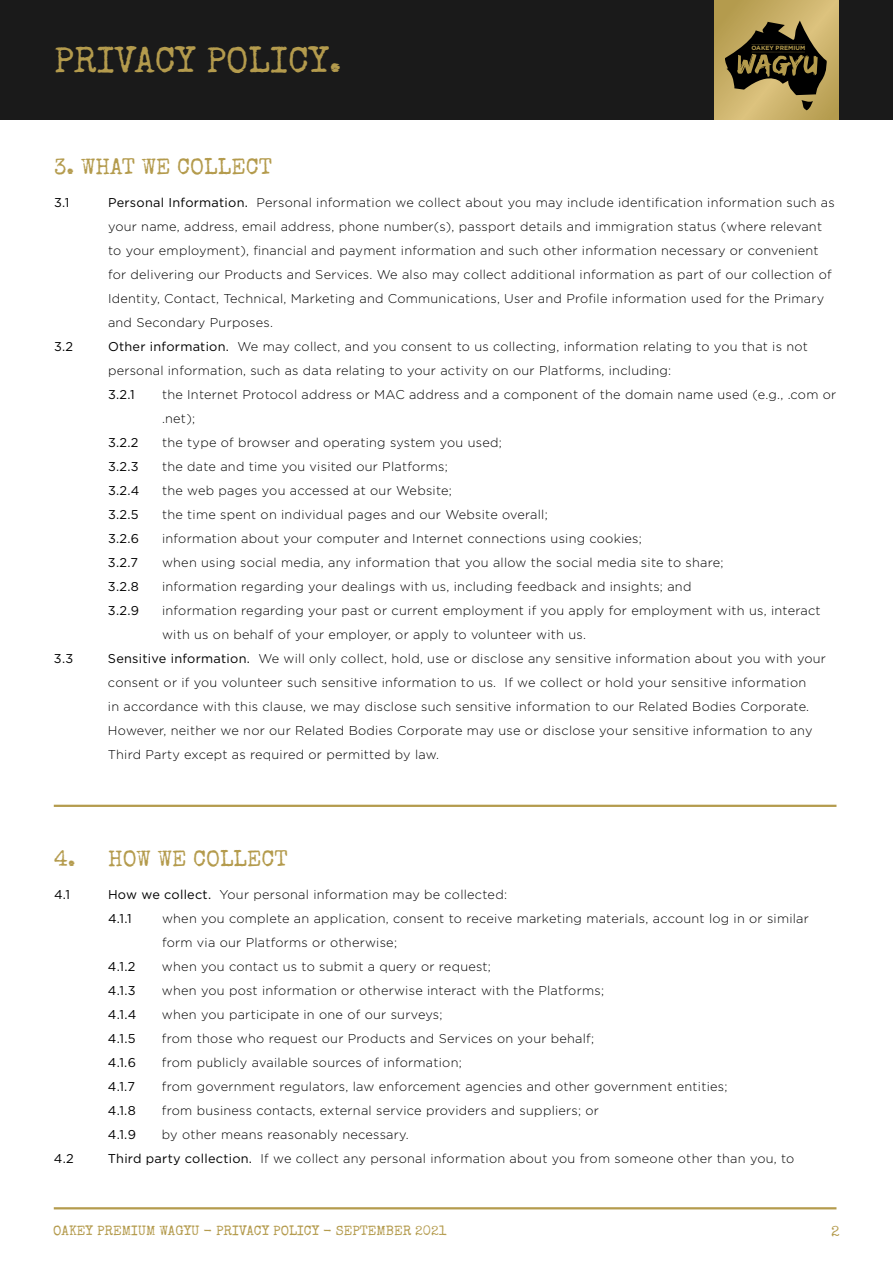
<style>
.page{position:relative;width:893px;height:1263px;background:#fff}
.page>*{position:absolute;margin:0;border:0;box-sizing:border-box;transform-origin:0 0}
.t1{font:36px "Special Elite";color:#b49b4d}
.t2{font:22.5px "Special Elite";color:#b49b4d}
.t3{font:15px "Special Elite";color:#b49b4d}
.t4{font:13.5px "Special Elite";color:#b49b4d}
.t5{font:300 12.75px/24px "Gotham";letter-spacing:.02em;color:#000}
.t6{font:12.75px "Gotham";color:#000}
.t7{font:700 6px "Gotham";color:#b49b4d}
.s1{font-weight:400}
</style>
<div class="page">
<div style="left:0;top:0;width:893px;height:119px;background:#1a1a1a"></div>
<svg style="left:715px;top:0;width:124px;height:119px;background:#c5ac63"></svg>
<svg style="left:724px;top:21px;width:104px;height:89px;background:#74653b"></svg>
<hr style="left:54px;top:1207px;width:782px;height:2px;background:#b49b4d">
<hr style="left:54px;top:805px;width:782px;height:2px;background:#b49b4d">
<h1 class="t1" style="left:54px;top:38px;width:289px">PRIVACY POLICY.</h1>
<p class="t7" style="left:751px;top:44px;width:55px">OAKEY PREMIUM</p>
<h2 class="t2" style="left:54px;top:153px;width:220px">3. WHAT WE COLLECT</h2>
<p class="t6" style="left:54px;top:195px;width:17px">3.1</p>
<p class="t5" style="left:108px;top:190px;width:728px"><span class="s1">Personal Information.</span> Personal information we collect about you may include identification information such as your name, address, email address, phone number(s), passport details and immigration status (where relevant to your employment), financial and payment information and such other information necessary or convenient for delivering our Products and Services. We also may collect additional information as part of our collection of Identity, Contact, Technical, Marketing and Communications, User and Profile information used for the Primary and Secondary Purposes.</p>
<p class="t6" style="left:54px;top:339px;width:21px">3.2</p>
<p class="t5" style="left:108px;top:334px;width:701px"><span class="s1">Other information.</span> We may collect, and you consent to us collecting, information relating to you that is not personal information, such as data relating to your activity on our Platforms, including:</p>
<p class="t6" style="left:108px;top:387px;width:28px">3.2.1</p>
<p class="t5" style="left:162px;top:382px;width:676px">the Internet Protocol address or MAC address and a component of the domain name used (e.g., .com or .net);</p>
<p class="t6" style="left:108px;top:435px;width:32px">3.2.2</p>
<p class="t5" style="left:162px;top:430px;width:341px">the type of browser and operating system you used;</p>
<p class="t6" style="left:108px;top:459px;width:32px">3.2.3</p>
<p class="t5" style="left:162px;top:454px;width:287px">the date and time you visited our Platforms;</p>
<p class="t6" style="left:108px;top:483px;width:33px">3.2.4</p>
<p class="t5" style="left:162px;top:478px;width:291px">the web pages you accessed at our Website;</p>
<p class="t6" style="left:108px;top:507px;width:32px">3.2.5</p>
<p class="t5" style="left:162px;top:502px;width:387px">the time spent on individual pages and our Website overall;</p>
<p class="t6" style="left:108px;top:531px;width:32px">3.2.6</p>
<p class="t5" style="left:162px;top:526px;width:481px">information about your computer and Internet connections using cookies;</p>
<p class="t6" style="left:108px;top:555px;width:32px">3.2.7</p>
<p class="t5" style="left:162px;top:550px;width:563px">when using social media, any information that you allow the social media site to share;</p>
<p class="t6" style="left:108px;top:579px;width:32px">3.2.8</p>
<p class="t5" style="left:162px;top:574px;width:531px">information regarding your dealings with us, including feedback and insights; and</p>
<p class="t6" style="left:108px;top:603px;width:32px">3.2.9</p>
<p class="t5" style="left:162px;top:598px;width:660px">information regarding your past or current employment if you apply for employment with us, interact with us on behalf of your employer, or apply to volunteer with us.</p>
<p class="t6" style="left:54px;top:651px;width:21px">3.3</p>
<p class="t5" style="left:108px;top:646px;width:720px"><span class="s1">Sensitive information.</span> We will only collect, hold, use or disclose any sensitive information about you with your consent or if you volunteer such sensitive information to us. If we collect or hold your sensitive information<br>in accordance with this clause, we may disclose such sensitive information to our Related Bodies Corporate.<br>However, neither we nor our Related Bodies Corporate may use or disclose your sensitive information to any Third Party except as required or permitted by law.</p>
<h2 class="t2" style="left:54px;top:845px;width:235px">4. HOW WE COLLECT</h2>
<p class="t6" style="left:54px;top:887px;width:18px">4.1</p>
<p class="t5" style="left:108px;top:882px;width:401px"><span class="s1">How we collect.</span> Your personal information may be collected:<br><span class="s1">4.1.1</span></p>
<p class="t5" style="left:162px;top:906px;width:648px">when you complete an application, consent to receive marketing materials, account log in or similar form via our Platforms or otherwise;</p>
<p class="t6" style="left:108px;top:959px;width:29px">4.1.2</p>
<p class="t5" style="left:162px;top:954px;width:330px">when you contact us to submit a query or request;</p>
<p class="t6" style="left:108px;top:983px;width:29px">4.1.3</p>
<p class="t5" style="left:162px;top:978px;width:444px">when you post information or otherwise interact with the Platforms;</p>
<p class="t6" style="left:108px;top:1007px;width:30px">4.1.4</p>
<p class="t5" style="left:162px;top:1002px;width:282px">when you participate in one of our surveys;</p>
<p class="t6" style="left:108px;top:1031px;width:29px">4.1.5</p>
<p class="t5" style="left:162px;top:1026px;width:434px">from those who request our Products and Services on your behalf;</p>
<p class="t6" style="left:108px;top:1055px;width:29px">4.1.6</p>
<p class="t5" style="left:162px;top:1050px;width:301px">from publicly available sources of information;</p>
<p class="t6" style="left:108px;top:1079px;width:29px">4.1.7</p>
<p class="t5" style="left:162px;top:1074px;width:567px">from government regulators, law enforcement agencies and other government entities;</p>
<p class="t6" style="left:108px;top:1103px;width:29px">4.1.8</p>
<p class="t5" style="left:162px;top:1098px;width:439px">from business contacts, external service providers and suppliers; or</p>
<p class="t6" style="left:108px;top:1127px;width:29px">4.1.9</p>
<p class="t5" style="left:162px;top:1122px;width:248px">by other means reasonably necessary.</p>
<p class="t6" style="left:54px;top:1151px;width:21px">4.2</p>
<p class="t5" style="left:108px;top:1146px;width:688px"><span class="s1">Third party collection.</span> If we collect any personal information about you from someone other than you, to</p>
<p class="t4" style="left:53px;top:1222px;width:395px">OAKEY PREMIUM WAGYU - PRIVACY POLICY - SEPTEMBER 2021</p>
<p class="t3" style="left:831px;top:1221px;width:10px">2</p>
</div>
